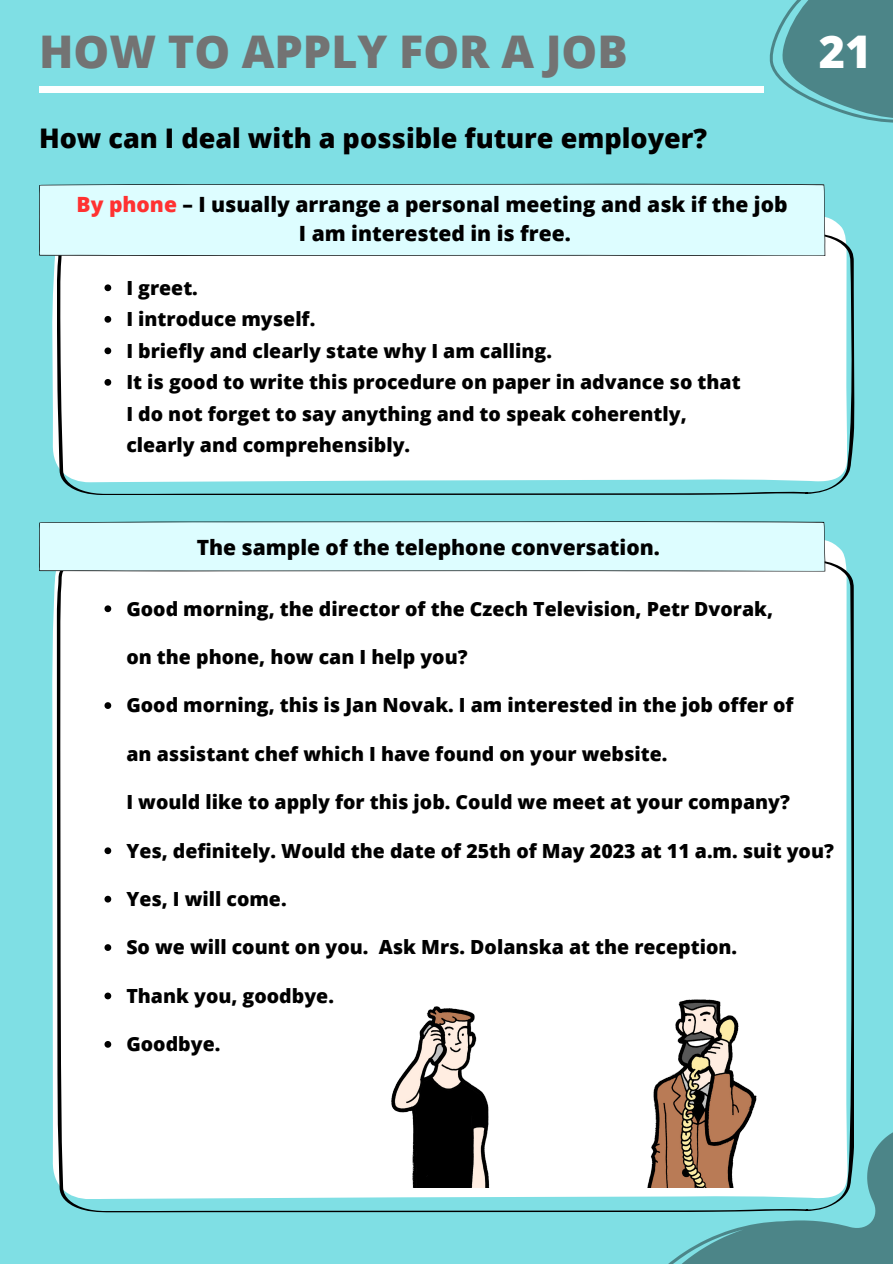
<style>
.page{position:relative;width:893px;height:1264px;background:#fff}
.page>*{position:absolute;margin:0;border:0;box-sizing:border-box;transform-origin:0 0}
.t1{font:800 45px "Open Sans";color:#737373}
.t2{font:800 45px "Open Sans";color:#fff}
.t3{font:800 27px "Open Sans";color:#000}
.t4{font:800 21px/29.2px "Open Sans";color:#000;text-align:center}
.t5{font:800 19.5px/31.5px "Open Sans";color:#000}
.s1{color:#ff3131}
</style>
<div class="page">
<div style="left:0;top:0;width:892px;height:1263px;background:#7fdfe4"></div>
<svg style="left:769px;top:0;width:123px;height:123px"></svg>
<div style="left:39px;top:86px;width:724px;height:6px;background:#fff"></div>
<svg style="left:669px;top:1129px;width:223px;height:134px"></svg>
<svg style="left:57px;top:232px;width:797px;height:263px;background:#f3f9fa"></svg>
<div style="left:39px;top:184px;width:786px;height:72px;background:#ddfdff"></div>
<svg style="left:104px;top:284px;width:7px;height:7px"></svg>
<svg style="left:104px;top:316px;width:7px;height:7px"></svg>
<svg style="left:104px;top:347px;width:7px;height:7px"></svg>
<svg style="left:104px;top:379px;width:7px;height:7px"></svg>
<div style="left:57px;top:559px;width:796px;height:653px;background:#fff"></div>
<div style="left:39px;top:521px;width:786px;height:50px;background:#ddfdff"></div>
<svg style="left:104px;top:605px;width:7px;height:7px"></svg>
<svg style="left:104px;top:702px;width:7px;height:7px"></svg>
<svg style="left:104px;top:847px;width:7px;height:7px"></svg>
<svg style="left:104px;top:895px;width:7px;height:7px"></svg>
<svg style="left:104px;top:944px;width:7px;height:6px"></svg>
<svg style="left:104px;top:992px;width:7px;height:7px"></svg>
<svg style="left:104px;top:1040px;width:7px;height:7px"></svg>
<img style="left:387px;top:996px;width:377px;height:191px">
<h1 class="t1" style="left:39px;top:19px;width:590px">HOW TO APPLY FOR A JOB</h1>
<h1 class="t2" style="left:818px;top:19px;width:54px">21</h1>
<h2 class="t3" style="left:39px;top:119px;width:669px">How can I deal with a possible future employer?</h2>
<p class="t4" style="left:77px;top:189px;width:712px"><span class="s1">By phone</span> – I usually arrange a personal meeting and ask if the job<br>I am interested in is free.</p>
<p class="t5" style="left:126px;top:271px;width:615px">I greet.<br>I introduce myself.<br>I briefly and clearly state why I am calling.<br>It is good to write this procedure on paper in advance so that I do not forget to say anything and to speak coherently, clearly and comprehensibly.</p>
<p class="t4" style="left:197px;top:532px;width:464px">The sample of the telephone conversation.</p>
<p class="t5" style="left:126px;top:592px;width:648px">Good morning, the director of the Czech Television, Petr Dvorak,</p>
<p class="t5" style="left:126px;top:640px;width:343px">on the phone, how can I help you?</p>
<p class="t5" style="left:126px;top:689px;width:668px">Good morning, this is Jan Novak. I am interested in the job offer of</p>
<p class="t5" style="left:126px;top:737px;width:542px">an assistant chef which I have found on your website.</p>
<p class="t5" style="left:126px;top:785px;width:665px">I would like to apply for this job. Could we meet at your company?</p>
<p class="t5" style="left:126px;top:834px;width:709px">Yes, definitely. Would the date of 25th of May 2023 at 11 a.m. suit you?</p>
<p class="t5" style="left:126px;top:882px;width:162px">Yes, I will come.</p>
<p class="t5" style="left:126px;top:931px;width:612px">So we will count on you. Ask Mrs. Dolanska at the reception.</p>
<p class="t5" style="left:126px;top:979px;width:209px">Thank you, goodbye.</p>
<p class="t5" style="left:126px;top:1027px;width:95px">Goodbye.</p>
</div>
